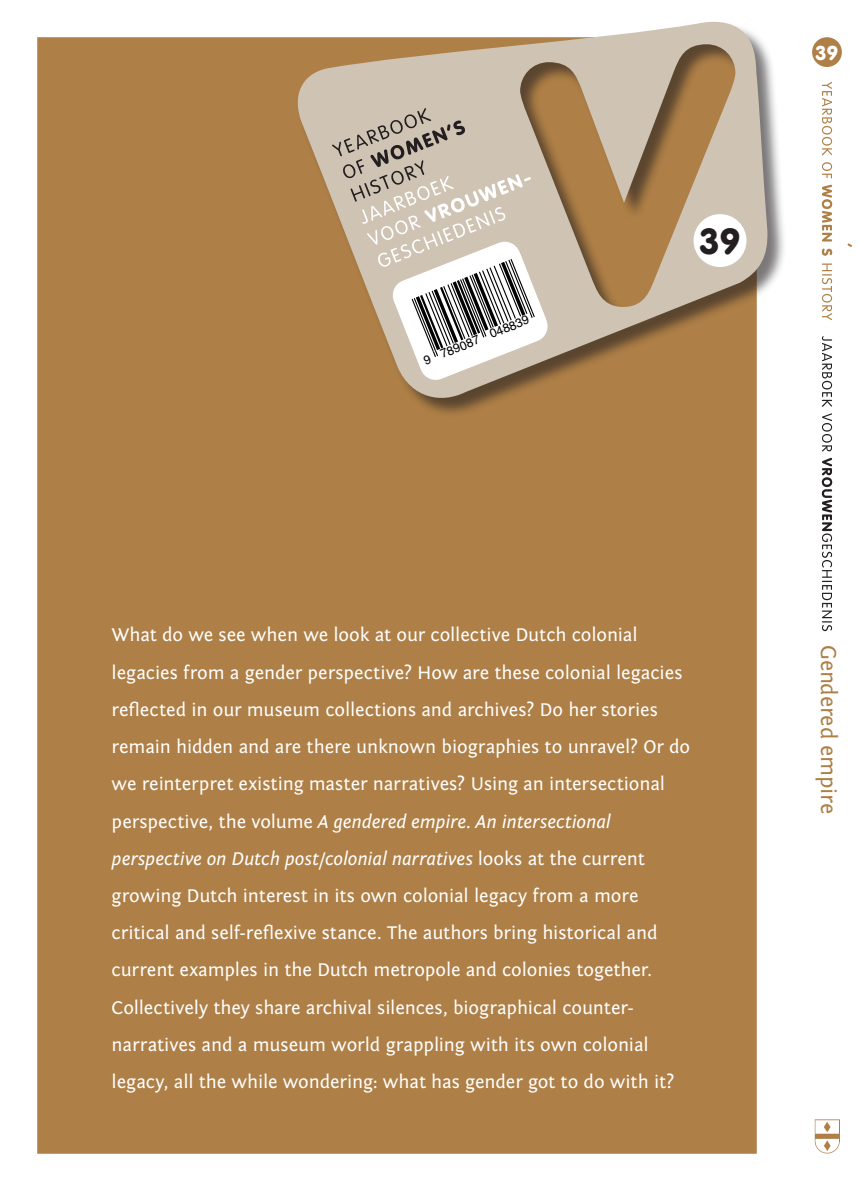
<style>
.page{position:relative;width:860px;height:1191px;background:#fff}
.page>*{position:absolute;margin:0;border:0;box-sizing:border-box;transform-origin:0 0}
.t1{font:900 35.7px "VAG Rounded LT";color:#231f20}
.t2{font:22.75px "Fontin Sans";letter-spacing:-.01em;color:#ae7f46}
.t3{font:900 19.78px "VAG Rounded LT";color:#fff}
.t4{font:19.25px/37.3px "Fontin Sans";letter-spacing:-.01em;color:#fff}
.t5{font:12.42px "Helvetica";color:#000001}
.s1{font-style:italic}
</style>
<div class="page">
<img style="left:814px;top:1119px;width:26px;height:34px">
<svg style="left:822px;top:82px;width:10px;height:73px"></svg>
<svg style="left:822px;top:162px;width:10px;height:16px"></svg>
<svg style="left:822px;top:185px;width:10px;height:56px"></svg>
<svg style="left:847px;top:243px;width:5px;height:4px"></svg>
<svg style="left:822px;top:248px;width:10px;height:8px"></svg>
<svg style="left:822px;top:263px;width:10px;height:57px"></svg>
<svg style="left:822px;top:336px;width:10px;height:71px"></svg>
<svg style="left:822px;top:413px;width:10px;height:38px"></svg>
<svg style="left:822px;top:458px;width:10px;height:173px"></svg>
<div style="left:812px;top:37px;width:30px;height:30px;background:#ae7f46;border-radius:50%"></div>
<div style="left:37px;top:37px;width:720px;height:1116px;background:#ae7f46"></div>
<div style="left:299px;top:23px;width:488px;height:395px;background:#231f20;opacity:.6"></div>
<svg style="left:292px;top:21px;width:476px;height:383px;background:#ba9e7c"></svg>
<div style="left:693px;top:214px;width:53px;height:53px;background:#fff;border-radius:50%"></div>
<svg style="left:332px;top:108px;width:217px;height:274px"></svg>
<p class="t5" style="left:421px;top:352px;width:114px;rotate:-22deg">9 789087 048839</p>
<h1 class="t1" style="left:700px;top:219px;width:41px">39</h1>
<p class="t3" style="left:816px;top:41px;width:23px">39</p>
<p class="t4" style="left:112px;top:617px;width:580px">What do we see when we look at our collective Dutch colonial legacies from a gender perspective? How are these colonial legacies reflected in our museum collections and archives? Do her stories remain hidden and are there unknown biographies to unravel? Or do we reinterpret existing master narratives? Using an intersectional perspective, the volume <span class="s1">A gendered empire. An intersectional perspective on Dutch post/colonial narratives</span> looks at the current growing Dutch interest in its own colonial legacy from a more critical and self-reflexive stance. The authors bring historical and current examples in the Dutch metropole and colonies together.<br>Collectively they share archival silences, biographical counter&shy;narratives and a museum world grappling with its own colonial legacy, all the while wondering: what has gender got to do with it?</p>
<p class="t2" style="left:841px;top:645px;width:170px;rotate:90deg">Gendered empire</p>
</div>
